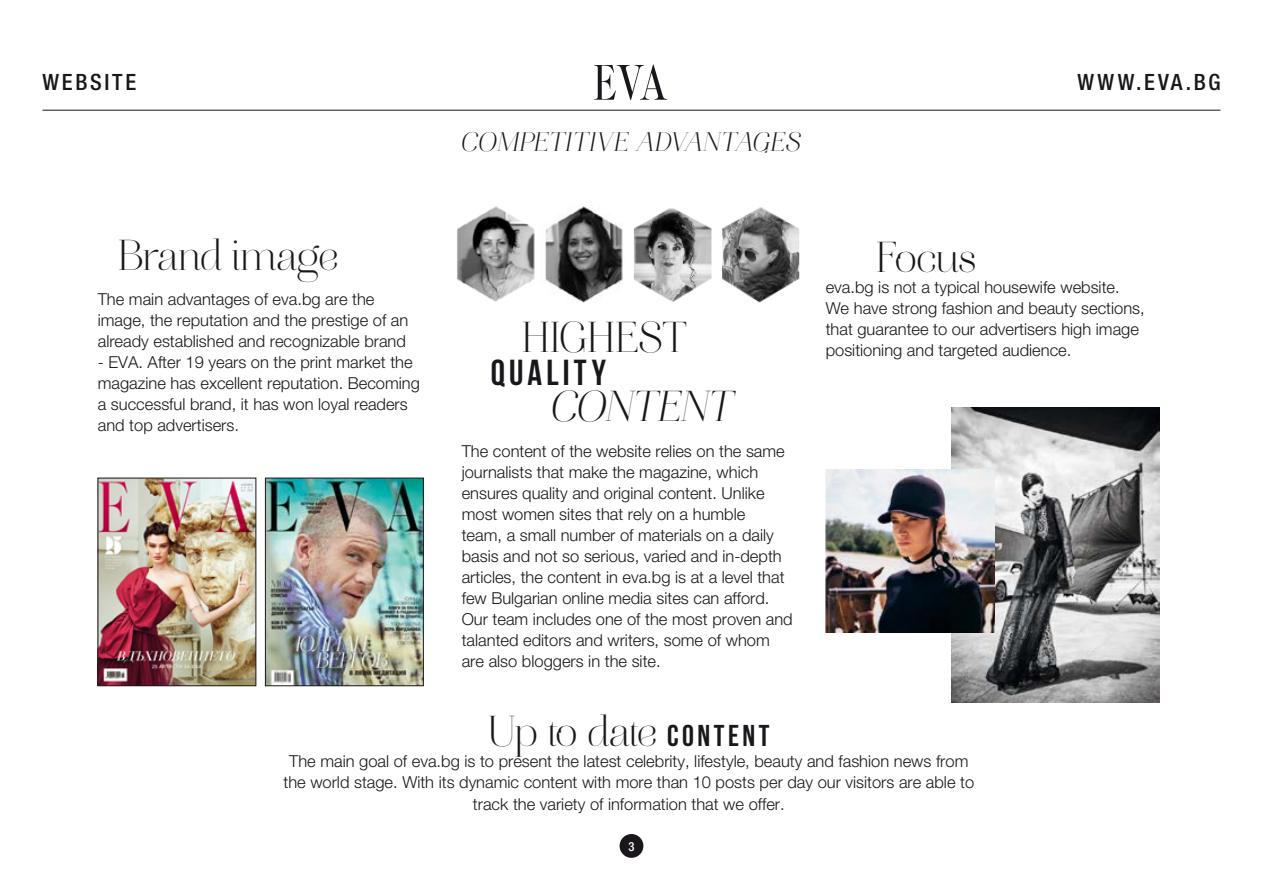
<style>
.page{position:relative;width:1263px;height:893px;background:#fff}
.page>*{position:absolute;margin:0;border:0;box-sizing:border-box;transform-origin:0 0}
.t1{font:43.5px "Aire Bold Pro";letter-spacing:-.005em;color:#1a171c}
.t2{font:43.5px "Aire Bold Italic Std";letter-spacing:-.005em;color:#1a171c}
.t3{font:700 36px "Bebas Neue";letter-spacing:.12em;color:#1a171c}
.t4{font:27px "Aire Bold Italic Pro";letter-spacing:.025em;color:#1a171c}
.t5{font:500 condensed 22.5px "Helvetica Neue";letter-spacing:.125em;color:#1a171c}
.t6{font:300 16.5px/21px "Helvetica Neue OT";color:#1a171c}
.t7{font:500 condensed 12.6px "Helvetica Neue";color:#fff}
.s1{font-family:"Bebas Neue";font-weight:700;font-size:30px}
</style>
<div class="page">
<hr style="left:43px;top:110px;width:1177px;height:1px;background:#1a171c">
<img style="left:457px;top:206px;width:78px;height:95px">
<img style="left:545px;top:206px;width:78px;height:96px">
<img style="left:634px;top:208px;width:78px;height:93px">
<img style="left:722px;top:207px;width:78px;height:96px">
<svg style="left:594px;top:65px;width:73px;height:35px"></svg>
<div style="left:620px;top:834px;width:23px;height:24px;background:#1a171c;border-radius:50%"></div>
<img style="left:100px;top:480px;width:154px;height:204px">
<div style="left:98px;top:478px;width:158px;height:208px;border:1px solid #1a171c"></div>
<img style="left:267px;top:480px;width:155px;height:204px">
<div style="left:265px;top:478px;width:159px;height:208px;border:1px solid #1a171c"></div>
<img style="left:951px;top:407px;width:208px;height:296px">
<img style="left:825px;top:469px;width:169px;height:163px">
<h3 class="t5" style="left:43px;top:68px;width:95px">WEBSITE</h3>
<h1 class="t1" style="left:118px;top:230px;width:222px">Brand image</h1>
<p class="t6" style="left:98px;top:288px;width:312px">The main advantages of eva.bg are the image, the reputation and the prestige of an already established and recognizable brand</p>
<p class="t6" style="left:98px;top:351px;width:324px">- EVA. After 19 years on the print market the magazine has excellent reputation. Becoming a successful brand, it has won loyal readers and top advertisers.</p>
<h3 class="t4" style="left:462px;top:126px;width:341px">COMPETITIVE ADVANTAGES</h3>
<h3 class="t5" style="left:1077px;top:68px;width:144px">WWW.EVA.BG</h3>
<h1 class="t1" style="left:522px;top:312px;width:167px">HIGHEST</h1>
<h2 class="t3" style="left:491px;top:352px;width:117px">QUALITY</h2>
<h1 class="t2" style="left:552px;top:381px;width:184px">CONTENT</h1>
<p class="t6" style="left:462px;top:440px;width:332px">The content of the website relies on the same journalists that make the magazine, which ensures quality and original content. Unlike most women sites that rely on a humble<br>team, a small number of materials on a daily basis and not so serious, varied and in-depth articles, the content in eva.bg is at a level that few Bulgarian online media sites can afford.<br>Our team includes one of the most proven and talanted editors and writers, some of whom are also bloggers in the site.</p>
<h1 class="t1" style="left:876px;top:232px;width:102px">Focus</h1>
<p class="t6" style="left:826px;top:277px;width:321px">eva.bg is not a typical housewife website.<br>We have strong fashion and beauty sections, that guarantee to our advertisers high image positioning and targeted audience.</p>
<h1 class="t1" style="left:488px;top:705px;width:283px">Up to date <span class="s1">CONTENT</span></h1>
<p class="t6" style="left:283px;top:750px;width:692px;text-align:center">The main goal of eva.bg is to present the latest celebrity, lifestyle, beauty and fashion news from the world stage. With its dynamic content with more than 10 posts per day our visitors are able to track the variety of information that we offer.</p>
<p class="t7" style="left:628px;top:839px;width:8px">3</p>
</div>
